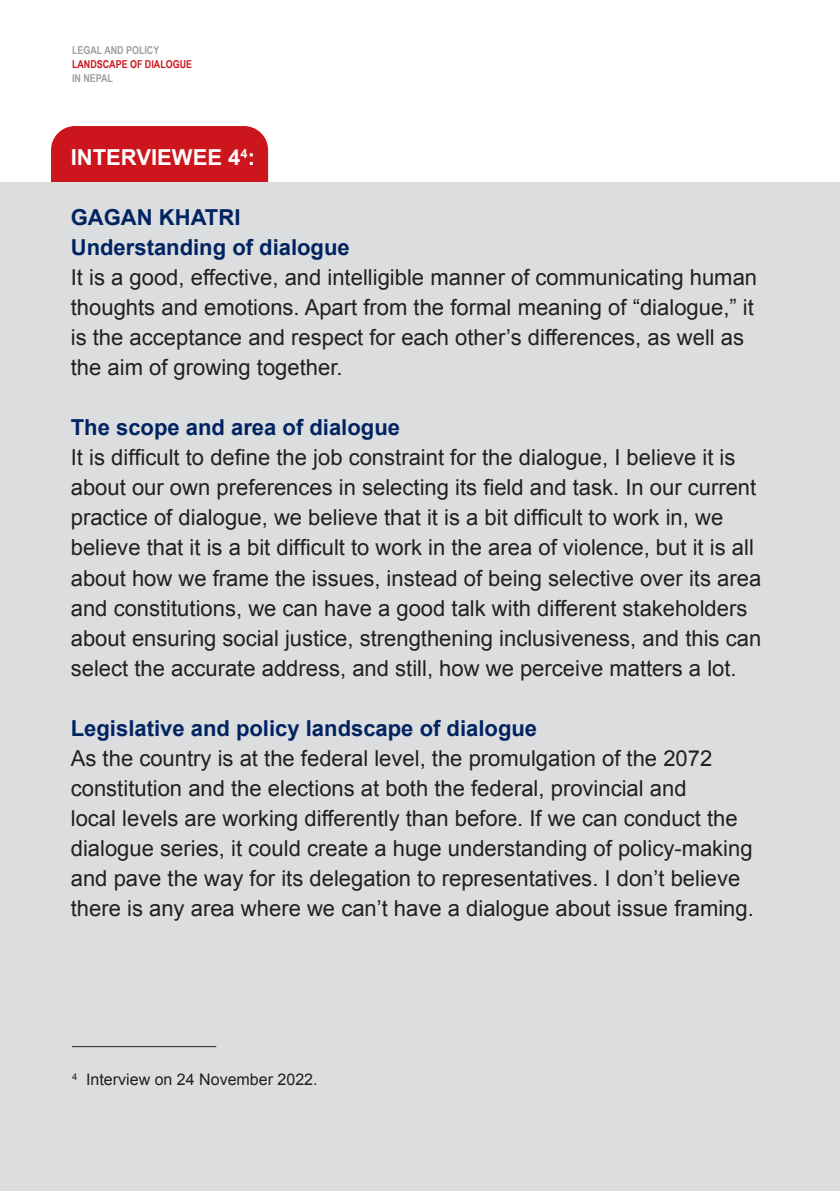
<style>
.page{position:relative;width:840px;height:1191px;background:#fff}
.page>*{position:absolute;margin:0;border:0;box-sizing:border-box;transform-origin:0 0}
.t1{font:22px/30px "Arial";color:#231f20}
.Heading_2{font:700 22px "Arial";color:#002361}
.Heading_2-2{font:700 22px "Arial";color:#fff}
.t2{font:16px "Arial";color:#231f20}
.t3{font:700 10.8px "Arial Narrow";color:#9d9fa2}
.t4{font:700 10.8px "Arial Narrow";color:#cd151d}
</style>
<div class="page">
<div style="left:51px;top:126px;width:217px;height:82px;background:#cd151d;border-radius:24px"></div>
<div style="left:0;top:183px;width:839px;height:1008px;background:#dcdddf"></div>
<hr style="left:72px;top:1046px;width:144px;height:1px;background:#231f20">
<p class="t3" style="left:72px;top:42px;width:89px">LEGAL AND POLICY</p>
<p class="t4" style="left:72px;top:56px;width:121px">LANDSCAPE OF DIALOGUE</p>
<p class="t3" style="left:72px;top:70px;width:42px">IN NEPAL</p>
<p class="Heading_2-2" style="left:71px;top:143px;width:185px">INTERVIEWEE 4<sup>4</sup>:</p>
<p class="Heading_2" style="left:71px;top:203px;width:171px">GAGAN KHATRI</p>
<p class="Heading_2" style="left:71px;top:233px;width:280px">Understanding of dialogue</p>
<p class="t1" style="left:71px;top:263px;width:687px">It is a good, effective, and intelligible manner of communicating human thoughts and emotions. Apart from the formal meaning of “dialogue,” it is the acceptance and respect for each other’s differences, as well as the aim of growing together.</p>
<p class="Heading_2" style="left:71px;top:413px;width:330px">The scope and area of dialogue</p>
<p class="t1" style="left:71px;top:443px;width:691px">It is difficult to define the job constraint for the dialogue, I believe it is about our own preferences in selecting its field and task. In our current practice of dialogue, we believe that it is a bit difficult to work in, we believe that it is a bit difficult to work in the area of violence, but it is all about how we frame the issues, instead of being selective over its area and constitutions, we can have a good talk with different stakeholders about ensuring social justice, strengthening inclusiveness, and this can select the accurate address, and still, how we perceive matters a lot.</p>
<p class="Heading_2" style="left:71px;top:713px;width:467px">Legislative and policy landscape of dialogue</p>
<p class="t1" style="left:71px;top:743px;width:684px">As the country is at the federal level, the promulgation of the 2072 constitution and the elections at both the federal, provincial and<br>local levels are working differently than before. If we can conduct the dialogue series, it could create a huge understanding of policy-making and pave the way for its delegation to representatives. I don’t believe there is any area where we can’t have a dialogue about issue framing.</p>
<p class="t2" style="left:72px;top:1069px;width:247px"><sup>4</sup> Interview on 24 November 2022.</p>
</div>
